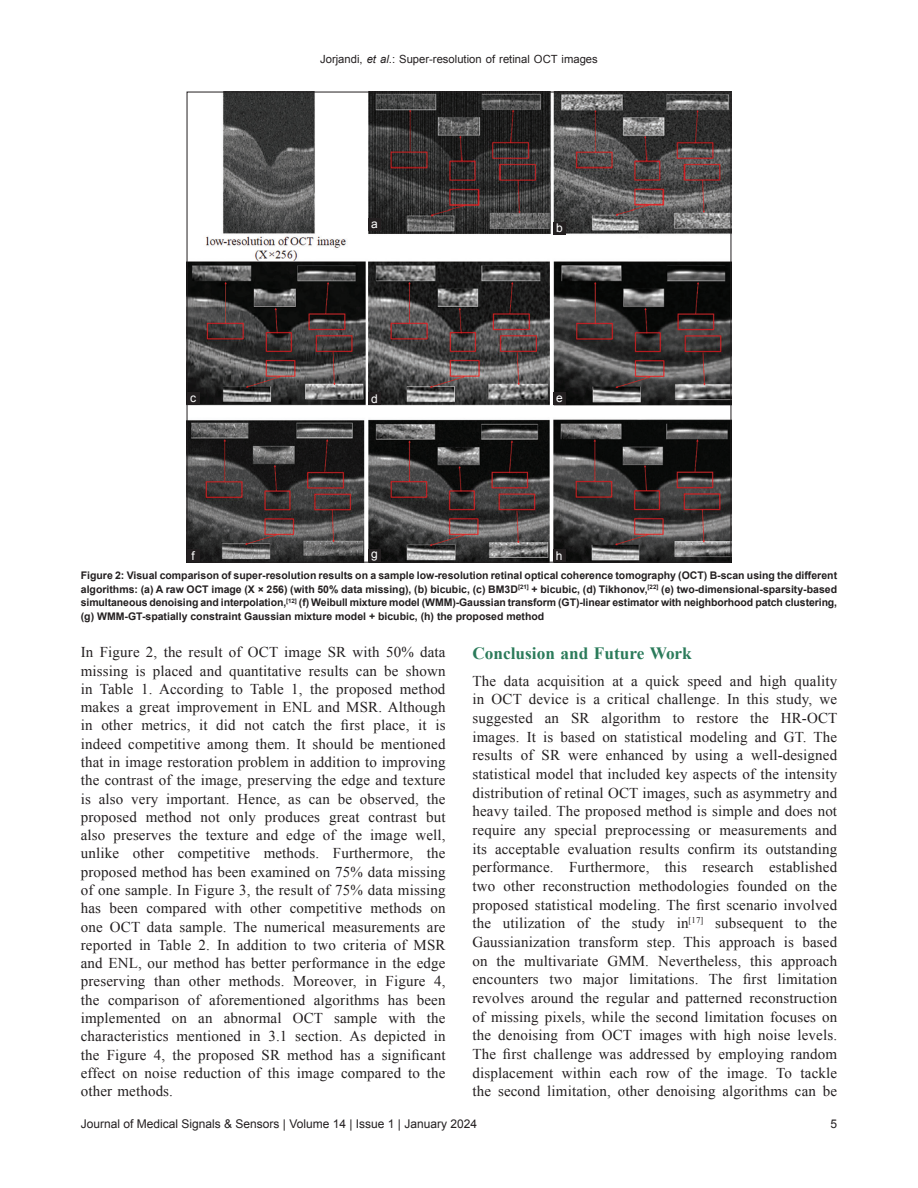
<style>
.page{position:relative;width:918px;height:1188px;background:#fff}
.page>*{position:absolute;margin:0;border:0;box-sizing:border-box;transform-origin:0 0}
.t1{font:700 17.25px "Times New Roman";color:#2b7b5a}
.TX{font:15px/18.3px "Times New Roman";letter-spacing:.01em;color:#231f20;text-align:justify}
.t2{font:12px "Arial";color:#231f20}
.LABEL{font:12px "Arial";color:#fff}
.t3{font:11.25px "Arial";color:#231f20}
.FGC{font:700 10.5px/13.6px "Arial";color:#231f20;text-align:justify}
.s1{font-style:italic}
</style>
<div class="page">
<img style="left:189px;top:94px;width:540px;height:466px">
<div style="left:368px;top:392px;width:13px;height:13px;background:#231f20"></div>
<div style="left:553px;top:550px;width:13px;height:12px;background:#231f20"></div>
<div style="left:187px;top:392px;width:13px;height:13px;background:#231f20"></div>
<div style="left:368px;top:550px;width:13px;height:12px;background:#231f20"></div>
<div style="left:553px;top:222px;width:13px;height:12px;background:#231f20"></div>
<div style="left:187px;top:550px;width:13px;height:12px;background:#231f20"></div>
<div style="left:368px;top:218px;width:13px;height:13px;background:#231f20"></div>
<div style="left:553px;top:393px;width:13px;height:12px;background:#231f20"></div>
<p class="t3" style="left:320px;top:51px;width:279px">Jorjandi, <span class="s1">et al</span>.: Super‑resolution of retinal OCT images</p>
<p class="LABEL" style="left:190px;top:389px;width:7px">c</p>
<p class="LABEL" style="left:192px;top:548px;width:5px">f</p>
<p class="LABEL" style="left:371px;top:215px;width:8px">a</p>
<p class="LABEL" style="left:371px;top:390px;width:8px">d</p>
<p class="LABEL" style="left:371px;top:546px;width:8px">g</p>
<p class="LABEL" style="left:556px;top:220px;width:8px">b</p>
<p class="LABEL" style="left:556px;top:390px;width:8px">e</p>
<p class="LABEL" style="left:556px;top:548px;width:8px">h</p>
<p class="FGC" style="left:81px;top:569px;width:758px">Figure 2: Visual comparison of super-resolution results on a sample low-resolution retinal optical coherence tomography (OCT) B-scan using the different algorithms: (a) A raw OCT image (X × 256) (with 50% data missing), (b) bicubic, (c) BM3D<sup>[21]</sup> + bicubic, (d) Tikhonov,<sup>[22]</sup> (e) two-dimensional-sparsity-based simultaneous denoising and interpolation,<sup>[12]</sup> (f) Weibull mixture model (WMM)-Gaussian transform (GT)-linear estimator with neighborhood patch clustering, (g) WMM-GT-spatially constraint Gaussian mixture model + bicubic, (h) the proposed method</p>
<p class="TX" style="left:81px;top:643px;width:366px">In Figure 2, the result of OCT image SR with 50% data missing is placed and quantitative results can be shown in Table 1. According to Table 1, the proposed method makes a great improvement in ENL and MSR. Although in other metrics, it did not catch the first place, it is indeed competitive among them. It should be mentioned that in image restoration problem in addition to improving the contrast of the image, preserving the edge and texture is also very important. Hence, as can be observed, the proposed method not only produces great contrast but also preserves the texture and edge of the image well, unlike other competitive methods. Furthermore, the proposed method has been examined on 75% data missing of one sample. In Figure 3, the result of 75% data missing has been compared with other competitive methods on one OCT data sample. The numerical measurements are reported in Table 2. In addition to two criteria of MSR and ENL, our method has better performance in the edge preserving than other methods. Moreover, in Figure 4, the comparison of aforementioned algorithms has been implemented on an abnormal OCT sample with the characteristics mentioned in 3.1 section. As depicted in the Figure 4, the proposed SR method has a significant effect on noise reduction of this image compared to the other methods.</p>
<h1 class="t1" style="left:472px;top:641px;width:221px">Conclusion and Future Work</h1>
<p class="TX" style="left:472px;top:671px;width:366px">The data acquisition at a quick speed and high quality in OCT device is a critical challenge. In this study, we suggested an SR algorithm to restore the HR‑OCT images. It is based on statistical modeling and GT. The results of SR were enhanced by using a well‑designed statistical model that included key aspects of the intensity distribution of retinal OCT images, such as asymmetry and heavy tailed. The proposed method is simple and does not require any special preprocessing or measurements and its acceptable evaluation results confirm its outstanding performance. Furthermore, this research established two other reconstruction methodologies founded on the proposed statistical modeling. The first scenario involved the utilization of the study in<sup>[17]</sup> subsequent to the Gaussianization transform step. This approach is based on the multivariate GMM. Nevertheless, this approach encounters two major limitations. The first limitation revolves around the regular and patterned reconstruction of missing pixels, while the second limitation focuses on the denoising from OCT images with high noise levels.<br>The first challenge was addressed by employing random displacement within each row of the image. To tackle the second limitation, other denoising algorithms can be</p>
<p class="t2" style="left:81px;top:1116px;width:398px">Journal of Medical Signals &amp; Sensors | Volume 14 | Issue 1 | January 2024</p>
<p class="t2" style="left:830px;top:1116px;width:8px">5</p>
</div>
